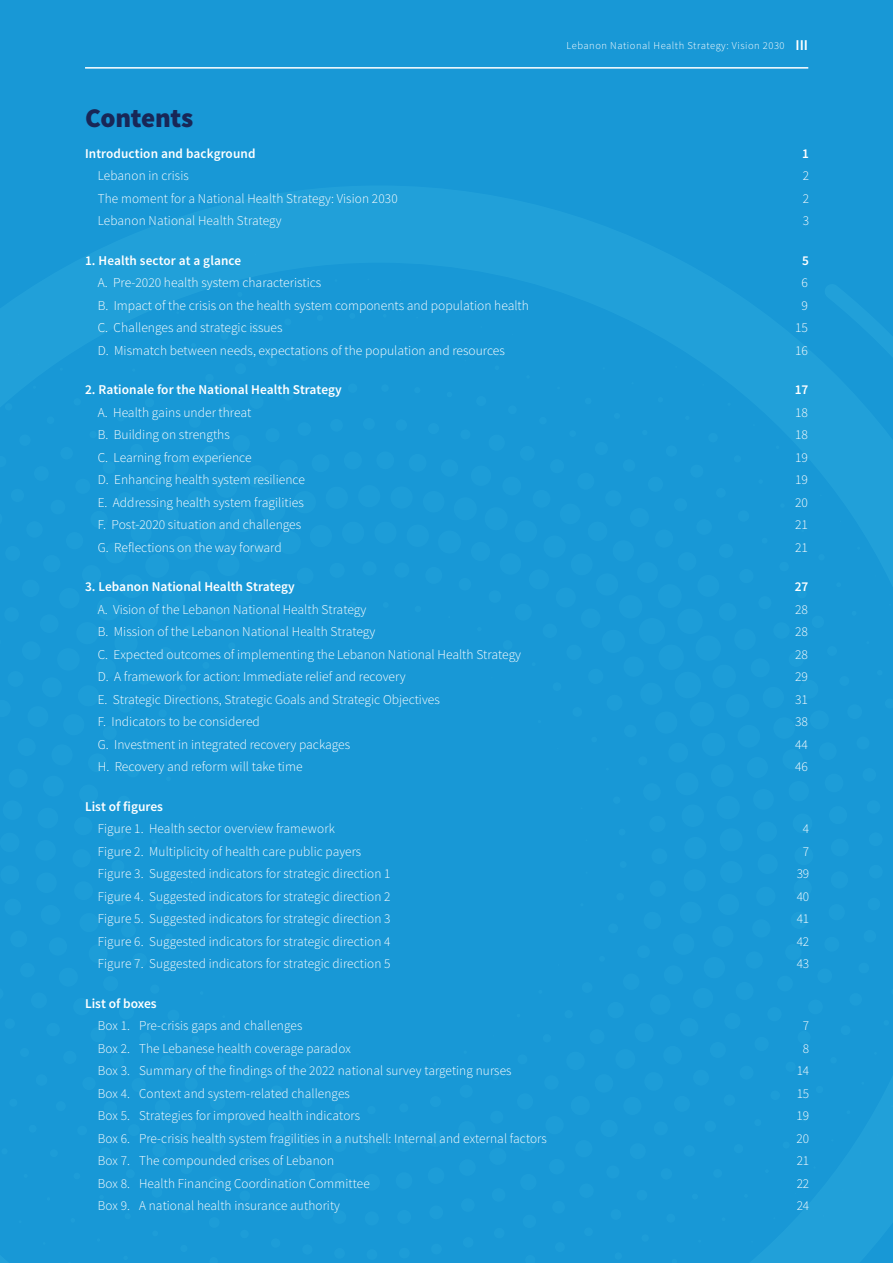
<style>
.page{position:relative;width:893px;height:1263px;background:#1898d6}
.page>*{position:absolute;margin:0;border:0;box-sizing:border-box;transform-origin:0 0}
.t1{font:900 27px "Source Sans Pro";letter-spacing:-.01em;color:#182757}
.t2{font:300 13.5px "Source Sans Pro";color:#fff}
.t3{font:600 13.5px "Source Sans Pro";letter-spacing:.005em;color:#fff}
.t4{font:300 10.5px "Source Sans Pro";letter-spacing:.05em;color:#fff}
.s1{font-weight:600;font-size:15px}
</style>
<div class="page">
<hr style="left:85px;top:67px;width:723px;height:2px;background:#fff">
<p class="t4" style="left:567px;top:39px;width:243px">Lebanon National Health Strategy: Vision 2030 <span class="s1">III</span></p>
<p class="t1" style="left:85px;top:100px;width:110px">Contents</p>
<p class="t3" style="left:85px;top:145px;width:172px">Introduction and background</p>
<p class="t3" style="left:802px;top:145px;width:8px">1</p>
<p class="t2" style="left:98px;top:167px;width:93px">Lebanon in crisis</p>
<p class="t2" style="left:803px;top:167px;width:8px">2</p>
<p class="t2" style="left:98px;top:190px;width:301px">The moment for a National Health Strategy: Vision 2030</p>
<p class="t2" style="left:803px;top:190px;width:8px">2</p>
<p class="t2" style="left:98px;top:212px;width:185px">Lebanon National Health Strategy</p>
<p class="t2" style="left:803px;top:212px;width:8px">3</p>
<p class="t3" style="left:85px;top:252px;width:158px">1. Health sector at a glance</p>
<p class="t3" style="left:802px;top:252px;width:8px">5</p>
<p class="t2" style="left:98px;top:274px;width:225px">A. Pre-2020 health system characteristics</p>
<p class="t2" style="left:801px;top:274px;width:8px">6</p>
<p class="t2" style="left:98px;top:297px;width:433px">B. Impact of the crisis on the health system components and population health</p>
<p class="t2" style="left:801px;top:297px;width:8px">9</p>
<p class="t2" style="left:98px;top:319px;width:186px">C. Challenges and strategic issues</p>
<p class="t2" style="left:795px;top:319px;width:14px">15</p>
<p class="t2" style="left:98px;top:342px;width:409px">D. Mismatch between needs, expectations of the population and resources</p>
<p class="t2" style="left:795px;top:342px;width:14px">16</p>
<p class="t3" style="left:85px;top:381px;width:258px">2. Rationale for the National Health Strategy</p>
<p class="t3" style="left:795px;top:381px;width:15px">17</p>
<p class="t2" style="left:98px;top:404px;width:155px">A. Health gains under threat</p>
<p class="t2" style="left:795px;top:404px;width:14px">18</p>
<p class="t2" style="left:98px;top:426px;width:134px">B. Building on strengths</p>
<p class="t2" style="left:795px;top:426px;width:14px">18</p>
<p class="t2" style="left:98px;top:449px;width:155px">C. Learning from experience</p>
<p class="t2" style="left:795px;top:449px;width:14px">19</p>
<p class="t2" style="left:98px;top:471px;width:209px">D. Enhancing health system resilience</p>
<p class="t2" style="left:795px;top:471px;width:14px">19</p>
<p class="t2" style="left:98px;top:494px;width:207px">E. Addressing health system fragilities</p>
<p class="t2" style="left:795px;top:494px;width:14px">20</p>
<p class="t2" style="left:98px;top:516px;width:205px">F. Post-2020 situation and challenges</p>
<p class="t2" style="left:795px;top:516px;width:14px">21</p>
<p class="t2" style="left:98px;top:539px;width:185px">G. Reflections on the way forward</p>
<p class="t2" style="left:795px;top:539px;width:14px">21</p>
<p class="t3" style="left:85px;top:578px;width:211px">3. Lebanon National Health Strategy</p>
<p class="t3" style="left:795px;top:578px;width:15px">27</p>
<p class="t2" style="left:98px;top:601px;width:270px">A. Vision of the Lebanon National Health Strategy</p>
<p class="t2" style="left:795px;top:601px;width:14px">28</p>
<p class="t2" style="left:98px;top:623px;width:279px">B. Mission of the Lebanon National Health Strategy</p>
<p class="t2" style="left:795px;top:623px;width:14px">28</p>
<p class="t2" style="left:98px;top:646px;width:425px">C. Expected outcomes of implementing the Lebanon National Health Strategy</p>
<p class="t2" style="left:795px;top:646px;width:14px">28</p>
<p class="t2" style="left:98px;top:668px;width:309px">D. A framework for action: Immediate relief and recovery</p>
<p class="t2" style="left:795px;top:668px;width:14px">29</p>
<p class="t2" style="left:98px;top:691px;width:344px">E. Strategic Directions, Strategic Goals and Strategic Objectives</p>
<p class="t2" style="left:795px;top:691px;width:14px">31</p>
<p class="t2" style="left:98px;top:713px;width:164px">F. Indicators to be considered</p>
<p class="t2" style="left:795px;top:713px;width:14px">38</p>
<p class="t2" style="left:98px;top:736px;width:254px">G. Investment in integrated recovery packages</p>
<p class="t2" style="left:795px;top:736px;width:14px">44</p>
<p class="t2" style="left:98px;top:758px;width:206px">H. Recovery and reform will take time</p>
<p class="t2" style="left:795px;top:758px;width:14px">46</p>
<p class="t3" style="left:85px;top:798px;width:80px">List of figures</p>
<p class="t2" style="left:98px;top:820px;width:239px">Figure 1. Health sector overview framework</p>
<p class="t2" style="left:803px;top:820px;width:8px">4</p>
<p class="t2" style="left:98px;top:843px;width:265px">Figure 2. Multiplicity of health care public payers</p>
<p class="t2" style="left:803px;top:843px;width:8px">7</p>
<p class="t2" style="left:98px;top:865px;width:294px">Figure 3. Suggested indicators for strategic direction 1</p>
<p class="t2" style="left:797px;top:865px;width:14px">39</p>
<p class="t2" style="left:98px;top:888px;width:294px">Figure 4. Suggested indicators for strategic direction 2</p>
<p class="t2" style="left:797px;top:888px;width:14px">40</p>
<p class="t2" style="left:98px;top:910px;width:294px">Figure 5. Suggested indicators for strategic direction 3</p>
<p class="t2" style="left:797px;top:910px;width:14px">41</p>
<p class="t2" style="left:98px;top:933px;width:294px">Figure 6. Suggested indicators for strategic direction 4</p>
<p class="t2" style="left:797px;top:933px;width:14px">42</p>
<p class="t2" style="left:98px;top:955px;width:294px">Figure 7. Suggested indicators for strategic direction 5</p>
<p class="t2" style="left:797px;top:955px;width:14px">43</p>
<p class="t3" style="left:85px;top:995px;width:73px">List of boxes</p>
<p class="t2" style="left:98px;top:1017px;width:206px">Box 1. Pre-crisis gaps and challenges</p>
<p class="t2" style="left:803px;top:1017px;width:8px">7</p>
<p class="t2" style="left:98px;top:1040px;width:254px">Box 2. The Lebanese health coverage paradox</p>
<p class="t2" style="left:803px;top:1040px;width:8px">8</p>
<p class="t2" style="left:98px;top:1062px;width:415px">Box 3. Summary of the findings of the 2022 national survey targeting nurses</p>
<p class="t2" style="left:797px;top:1062px;width:14px">14</p>
<p class="t2" style="left:98px;top:1085px;width:254px">Box 4. Context and system-related challenges</p>
<p class="t2" style="left:797px;top:1085px;width:14px">15</p>
<p class="t2" style="left:98px;top:1107px;width:264px">Box 5. Strategies for improved health indicators</p>
<p class="t2" style="left:797px;top:1107px;width:14px">19</p>
<p class="t2" style="left:98px;top:1130px;width:450px">Box 6. Pre-crisis health system fragilities in a nutshell: Internal and external factors</p>
<p class="t2" style="left:797px;top:1130px;width:14px">20</p>
<p class="t2" style="left:98px;top:1152px;width:238px">Box 7. The compounded crises of Lebanon</p>
<p class="t2" style="left:797px;top:1152px;width:14px">21</p>
<p class="t2" style="left:98px;top:1175px;width:273px">Box 8. Health Financing Coordination Committee</p>
<p class="t2" style="left:797px;top:1175px;width:14px">22</p>
<p class="t2" style="left:98px;top:1197px;width:244px">Box 9. A national health insurance authority</p>
<p class="t2" style="left:797px;top:1197px;width:14px">24</p>
</div>
